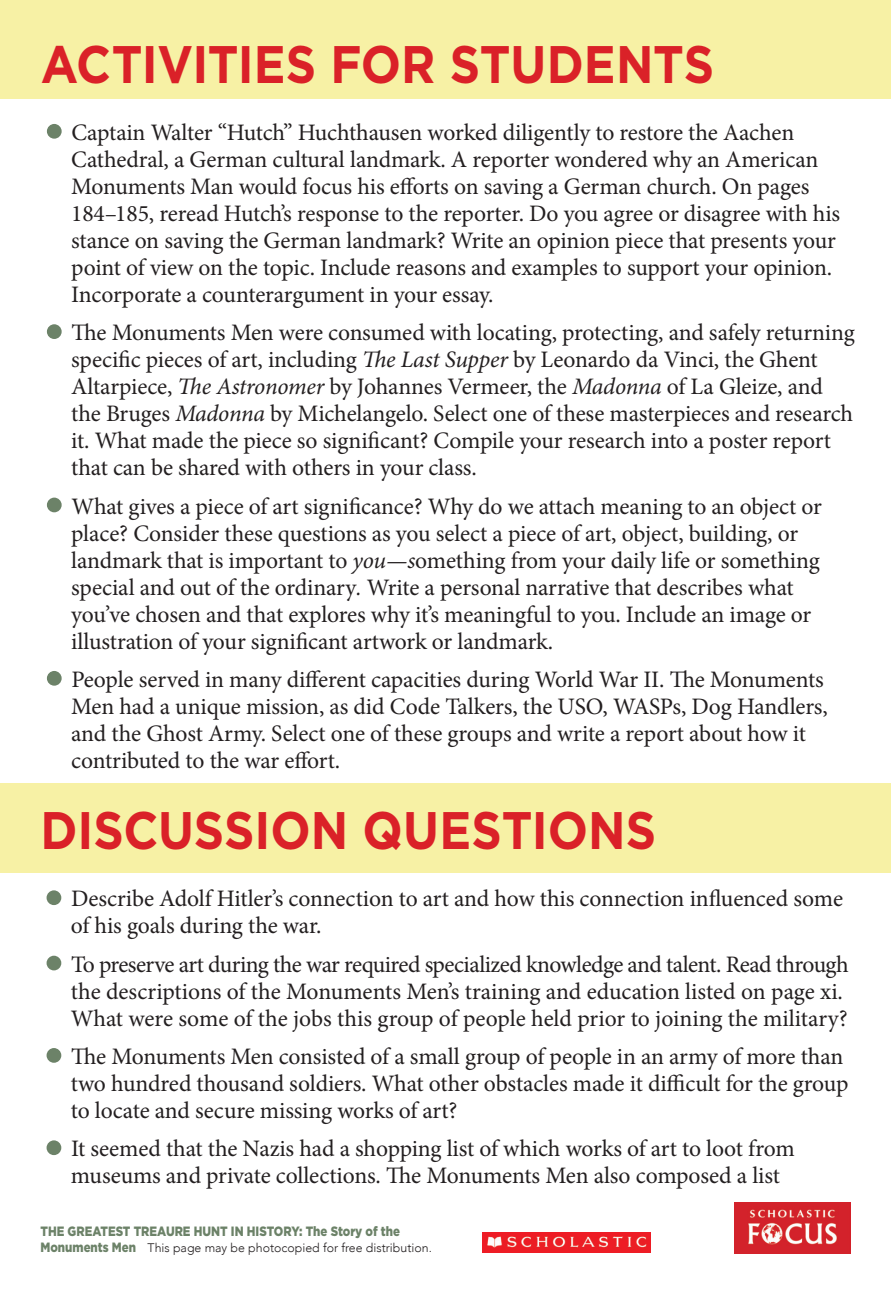
<style>
.page{position:relative;width:891px;height:1296px;background:#fff}
.page>*{position:absolute;margin:0;border:0;box-sizing:border-box;transform-origin:0 0}
.littler_heads{font:700 52.88px "Gotham";letter-spacing:-.005em;color:#da2128;scale:.9 1}
.List_Hanging_RealBul{font:23.62px/27px "Minion Pro";letter-spacing:-.01em;color:#231f20}
.t1{font:900 13.5px "Gotham";color:#6c8268;scale:.85 1}
.t2{font:300 12.38px "Avenir";color:#231f20}
.s1{font-family:"Gotham";font-size:56.25px;color:#6c8268}
.s2{font-style:italic}
.s3{font-family:"Gotham";font-weight:900;font-size:13.5px;color:#6c8268}
</style>
<div class="page">
<img style="left:735px;top:1203px;width:115px;height:50px">
<img style="left:483px;top:1232px;width:167px;height:20px">
<div style="left:0;top:784px;width:891px;height:89px;background:#f7f1a5"></div>
<div style="left:0;top:0;width:891px;height:99px;background:#f7f1a5"></div>
<p class="littler_heads" style="left:41px;top:32px;width:750px">ACTIVITIES FOR STUDENTS</p>
<p class="List_Hanging_RealBul" style="left:71px;top:119px;width:770px;text-indent:-30px"><span class="s1">•</span> Captain Walter “Hutch” Huchthausen worked diligently to restore the Aachen Cathedral, a German cultural landmark. A reporter wondered why an American Monuments Man would focus his efforts on saving a German church. On pages 184–185, reread Hutch’s response to the reporter. Do you agree or disagree with his stance on saving the German landmark? Write an opinion piece that presents your point of view on the topic. Include reasons and examples to support your opinion.<br>Incorporate a counterargument in your essay.</p>
<p class="List_Hanging_RealBul" style="left:71px;top:319px;width:785px;text-indent:-30px"><span class="s1">•</span> The Monuments Men were consumed with locating, protecting, and safely returning specific pieces of art, including <span class="s2">The Last Supper</span> by Leonardo da Vinci, the Ghent Altarpiece, <span class="s2">The Astronomer</span> by Johannes Vermeer, the <span class="s2">Madonna</span> of La Gleize, and the Bruges <span class="s2">Madonna</span> by Michelangelo. Select one of these masterpieces and research it. What made the piece so significant? Compile your research into a poster report that can be shared with others in your class.</p>
<p class="List_Hanging_RealBul" style="left:71px;top:493px;width:752px;text-indent:-30px"><span class="s1">•</span> What gives a piece of art significance? Why do we attach meaning to an object or place? Consider these questions as you select a piece of art, object, building, or landmark that is important to <span class="s2">you—s</span>omething from your daily life or something special and out of the ordinary<span class="s2">.</span> Write a personal narrative that describes what you’ve chosen and that explores why it’s meaningful to you. Include an image or illustration of your significant artwork or landmark.</p>
<p class="List_Hanging_RealBul" style="left:71px;top:666px;width:758px;text-indent:-30px"><span class="s1">•</span> People served in many different capacities during World War II. The Monuments Men had a unique mission, as did Code Talkers, the USO, WASPs, Dog Handlers, and the Ghost Army. Select one of these groups and write a report about how it contributed to the war effort.</p>
<p class="littler_heads" style="left:40px;top:798px;width:686px">DISCUSSION QUESTIONS</p>
<p class="List_Hanging_RealBul" style="left:71px;top:885px;width:774px;text-indent:-30px"><span class="s1">•</span> Describe Adolf Hitler’s connection to art and how this connection influenced some of his goals during the war.</p>
<p class="List_Hanging_RealBul" style="left:71px;top:951px;width:780px;text-indent:-30px"><span class="s1">•</span> To preserve art during the war required specialized knowledge and talent. Read through the descriptions of the Monuments Men’s training and education listed on page xi.<br>What were some of the jobs this group of people held prior to joining the military?</p>
<p class="List_Hanging_RealBul" style="left:71px;top:1043px;width:779px;text-indent:-30px"><span class="s1">•</span> The Monuments Men consisted of a small group of people in an army of more than two hundred thousand soldiers. What other obstacles made it difficult for the group to locate and secure missing works of art?</p>
<p class="List_Hanging_RealBul" style="left:71px;top:1135px;width:725px;text-indent:-30px"><span class="s1">•</span> It seemed that the Nazis had a shopping list of which works of art to loot from museums and private collections. The Monuments Men also composed a list</p>
<p class="t1" style="left:40px;top:1223px;width:425px">THE GREATEST TREAURE HUNT IN HISTORY: The Story of the</p>
<p class="t2" style="left:40px;top:1240px;width:393px"><span class="s3">Monuments Men</span> This page may be photocopied for free distribution.</p>
</div>
